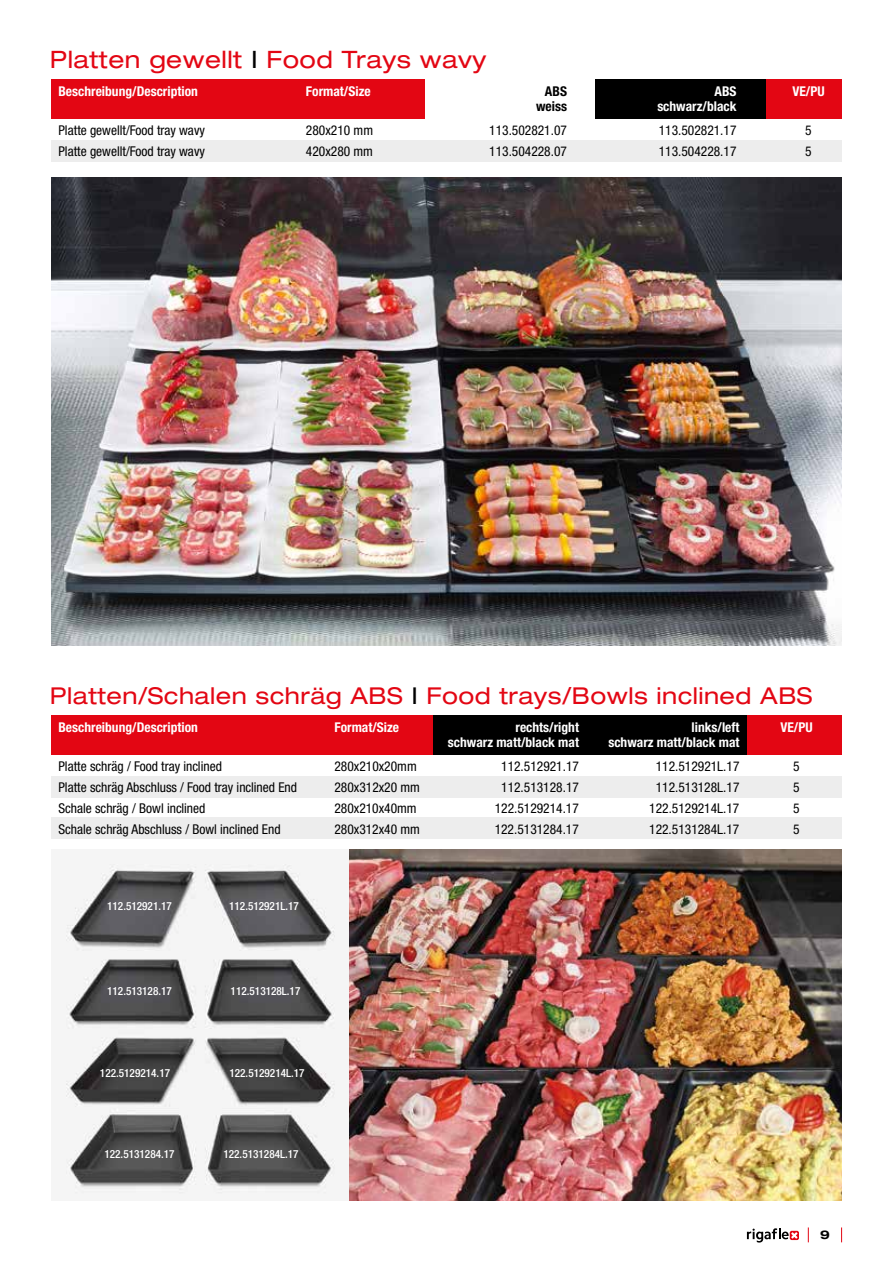
<style>
.page{position:relative;width:893px;height:1263px;background:#fff}
.page>*{position:absolute;margin:0;border:0;box-sizing:border-box;transform-origin:0 0}
.t1{font:expanded 24px "Helvetica Neue";letter-spacing:.02em;color:#e30613}
.t2{font:expanded 23.25px "Helvetica Neue";letter-spacing:.02em;color:#e30613}
.t3{font:condensed 13.5px "Helvetica Neue";color:#000}
.t4{font:700 condensed 13.5px "Helvetica Neue";color:#fff}
.t5{font:700 condensed 13.5px "Helvetica Neue";color:#000}
.t6{font:700 expanded 12px "Helvetica Neue";color:#000}
.t7{font:500 condensed 11.25px "Helvetica Neue";color:#fff}
.s1{color:#000}
</style>
<div class="page">
<div style="left:790px;top:1231px;width:9px;height:9px;background:#e30613;border-radius:2px"></div>
<svg style="left:747px;top:1228px;width:51px;height:14px"></svg>
<svg style="left:808px;top:1227px;width:1px;height:15px"></svg>
<svg style="left:841px;top:1227px;width:1px;height:15px"></svg>
<div style="left:51px;top:817px;width:791px;height:21px;background:#ededed"></div>
<img style="left:66px;top:849px;width:776px;height:351px">
<img style="left:51px;top:177px;width:791px;height:468px">
<div style="left:51px;top:141px;width:791px;height:21px;background:#ededed"></div>
<div style="left:51px;top:80px;width:791px;height:39px;background:#e30613"></div>
<div style="left:425px;top:80px;width:170px;height:39px;background:#fff"></div>
<div style="left:595px;top:80px;width:170px;height:39px;background:#000"></div>
<div style="left:51px;top:777px;width:791px;height:21px;background:#ededed"></div>
<div style="left:51px;top:715px;width:791px;height:39px;background:#e30613"></div>
<div style="left:434px;top:715px;width:313px;height:39px;background:#000"></div>
<h1 class="t1" style="left:50px;top:45px;width:438px">Platten gewellt <span class="s1">I</span> Food Trays wavy</h1>
<p class="t4" style="left:58px;top:83px;width:141px">Beschreibung/Description</p>
<p class="t4" style="left:306px;top:83px;width:66px">Format/Size</p>
<p class="t5" style="left:545px;top:83px;width:24px">ABS</p>
<p class="t4" style="left:714px;top:83px;width:24px">ABS</p>
<p class="t4" style="left:792px;top:83px;width:34px">VE/PU</p>
<p class="t5" style="left:536px;top:98px;width:32px">weiss</p>
<p class="t4" style="left:657px;top:98px;width:81px">schwarz/black</p>
<p class="t3" style="left:58px;top:122px;width:148px">Platte gewellt/Food tray wavy</p>
<p class="t3" style="left:306px;top:122px;width:69px">280x210 mm</p>
<p class="t3" style="left:489px;top:122px;width:79px">113.502821.07</p>
<p class="t3" style="left:659px;top:122px;width:79px">113.502821.17</p>
<p class="t3" style="left:805px;top:122px;width:8px">5</p>
<p class="t3" style="left:58px;top:143px;width:148px">Platte gewellt/Food tray wavy</p>
<p class="t3" style="left:306px;top:143px;width:69px">420x280 mm</p>
<p class="t3" style="left:489px;top:143px;width:79px">113.504228.07</p>
<p class="t3" style="left:659px;top:143px;width:79px">113.504228.17</p>
<p class="t3" style="left:805px;top:143px;width:8px">5</p>
<h2 class="t2" style="left:50px;top:681px;width:764px">Platten/Schalen schräg ABS <span class="s1">I</span> Food trays/Bowls inclined ABS</h2>
<p class="t4" style="left:58px;top:719px;width:141px">Beschreibung/Description</p>
<p class="t4" style="left:334px;top:719px;width:66px">Format/Size</p>
<p class="t4" style="left:516px;top:719px;width:65px">rechts/right</p>
<p class="t4" style="left:692px;top:719px;width:49px">links/left</p>
<p class="t4" style="left:780px;top:719px;width:34px">VE/PU</p>
<p class="t4" style="left:448px;top:734px;width:133px">schwarz matt/black mat</p>
<p class="t4" style="left:608px;top:734px;width:133px">schwarz matt/black mat</p>
<p class="t3" style="left:58px;top:758px;width:165px">Platte schräg / Food tray inclined</p>
<p class="t3" style="left:334px;top:758px;width:84px">280x210x20mm</p>
<p class="t3" style="left:501px;top:758px;width:79px">112.512921.17</p>
<p class="t3" style="left:656px;top:758px;width:85px">112.512921L.17</p>
<p class="t3" style="left:793px;top:758px;width:8px">5</p>
<p class="t3" style="left:58px;top:779px;width:240px">Platte schräg Abschluss / Food tray inclined End</p>
<p class="t3" style="left:334px;top:779px;width:87px">280x312x20 mm</p>
<p class="t3" style="left:501px;top:779px;width:79px">112.513128.17</p>
<p class="t3" style="left:656px;top:779px;width:85px">112.513128L.17</p>
<p class="t3" style="left:793px;top:779px;width:8px">5</p>
<p class="t3" style="left:58px;top:800px;width:149px">Schale schräg / Bowl inclined</p>
<p class="t3" style="left:334px;top:800px;width:84px">280x210x40mm</p>
<p class="t3" style="left:495px;top:800px;width:86px">122.5129214.17</p>
<p class="t3" style="left:649px;top:800px;width:92px">122.5129214L.17</p>
<p class="t3" style="left:793px;top:800px;width:8px">5</p>
<p class="t3" style="left:58px;top:821px;width:224px">Schale schräg Abschluss / Bowl inclined End</p>
<p class="t3" style="left:334px;top:821px;width:87px">280x312x40 mm</p>
<p class="t3" style="left:495px;top:821px;width:86px">122.5131284.17</p>
<p class="t3" style="left:649px;top:821px;width:92px">122.5131284L.17</p>
<p class="t3" style="left:793px;top:821px;width:8px">5</p>
<p class="t7" style="left:107px;top:900px;width:66px">112.512921.17</p>
<p class="t7" style="left:229px;top:900px;width:71px">112.512921L.17</p>
<p class="t7" style="left:107px;top:985px;width:66px">112.513128.17</p>
<p class="t7" style="left:231px;top:985px;width:71px">112.513128L.17</p>
<p class="t7" style="left:100px;top:1066px;width:72px">122.5129214.17</p>
<p class="t7" style="left:229px;top:1066px;width:77px">122.5129214L.17</p>
<p class="t7" style="left:104px;top:1147px;width:72px">122.5131284.17</p>
<p class="t7" style="left:223px;top:1147px;width:77px">122.5131284L.17</p>
<p class="t6" style="left:820px;top:1228px;width:11px">9</p>
</div>
